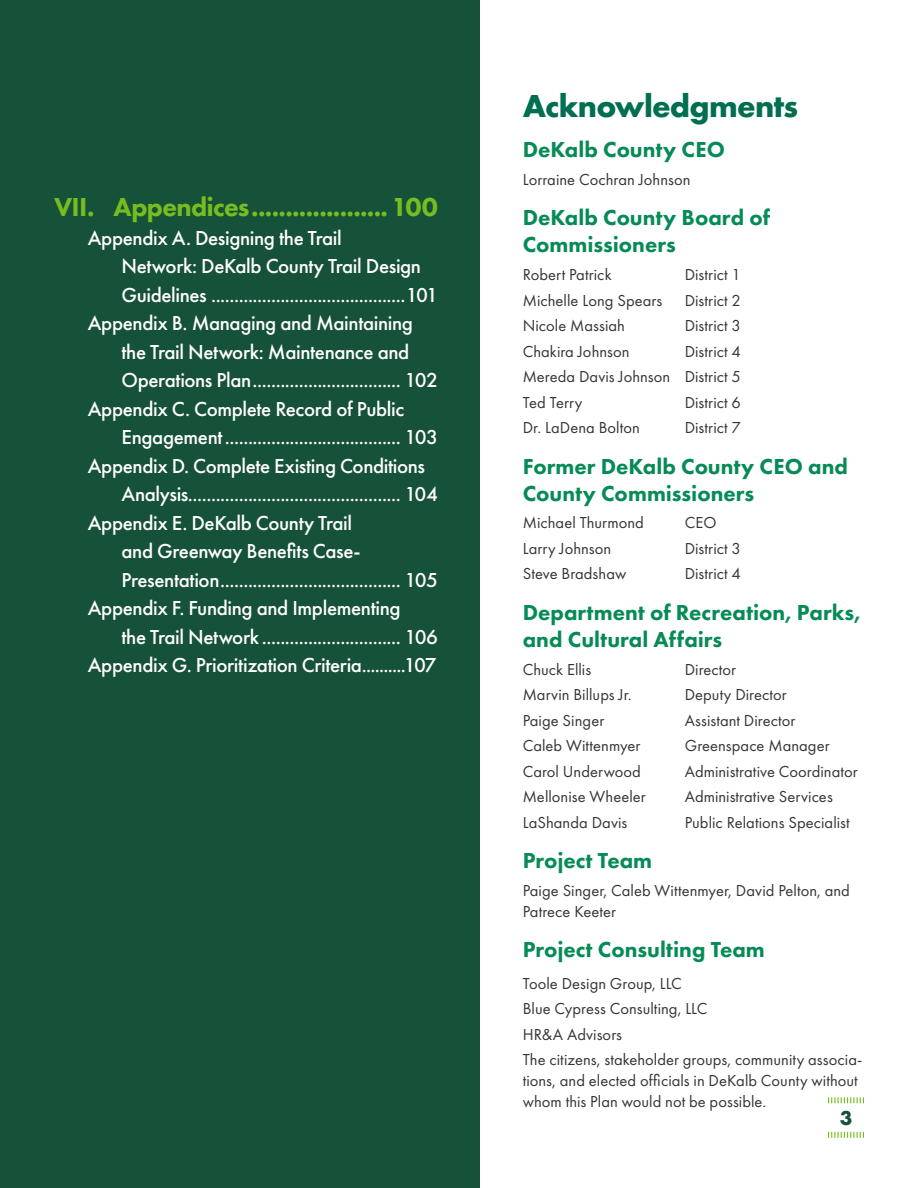
<style>
.page{position:relative;width:918px;height:1188px;background:#fff}
.page>*{position:absolute;margin:0;border:0;box-sizing:border-box;transform-origin:0 0}
.t1{font:700 33px "Futura PT";letter-spacing:-.025em;color:#006e51}
.t2{font:800 27px "Futura PT";letter-spacing:-.025em;color:#77bd1f}
.t3{font:800 22.5px/27px "Futura PT";color:#068b56}
.t4{font:500 21px "Futura PT";letter-spacing:-.02em;color:#fff}
.t5{font:700 21px "Futura PT";color:#165139}
.t6{font:16.5px/25.5px "Futura PT";letter-spacing:.005em;color:#363536}
</style>
<div class="page">
<div style="left:0;top:0;width:479px;height:1188px;background:#165139"></div>
<svg style="left:828px;top:1132px;width:36px;height:6px"></svg>
<svg style="left:828px;top:1097px;width:36px;height:6px"></svg>
<h2 class="t2" style="left:54px;top:190px;width:385px">VII. Appendices.................... 100</h2>
<p class="t4" style="left:88px;top:225px;width:256px">Appendix A. Designing the Trail</p>
<p class="t4" style="left:121px;top:253px;width:301px">Network: DeKalb County Trail Design</p>
<p class="t4" style="left:121px;top:282px;width:318px">Guidelines ..........................................101</p>
<p class="t4" style="left:88px;top:310px;width:327px">Appendix B. Managing and Maintaining</p>
<p class="t4" style="left:121px;top:339px;width:289px">the Trail Network: Maintenance and</p>
<p class="t4" style="left:121px;top:367px;width:318px">Operations Plan................................ 102</p>
<p class="t4" style="left:88px;top:396px;width:318px">Appendix C. Complete Record of Public</p>
<p class="t4" style="left:121px;top:424px;width:318px">Engagement...................................... 103</p>
<p class="t4" style="left:88px;top:453px;width:339px">Appendix D. Complete Existing Conditions</p>
<p class="t4" style="left:122px;top:481px;width:318px">Analysis.............................................. 104</p>
<p class="t4" style="left:88px;top:510px;width:266px">Appendix E. DeKalb County Trail</p>
<p class="t4" style="left:122px;top:538px;width:241px">and Greenway Benefits Case-</p>
<p class="t4" style="left:122px;top:567px;width:318px">Presentation....................................... 105</p>
<p class="t4" style="left:88px;top:595px;width:314px">Appendix F. Funding and Implementing</p>
<p class="t4" style="left:121px;top:624px;width:318px">the Trail Network .............................. 106</p>
<p class="t4" style="left:88px;top:652px;width:351px">Appendix G. Prioritization Criteria..........107</p>
<h1 class="t1" style="left:523px;top:84px;width:277px">Acknowledgments</h1>
<h3 class="t3" style="left:523px;top:136px;width:204px">DeKalb County CEO</h3>
<p class="t6" style="left:523px;top:166px;width:169px">Lorraine Cochran Johnson</p>
<h3 class="t3" style="left:523px;top:204px;width:249px">DeKalb County Board of<br>Commissioners</h3>
<p class="t6" style="left:523px;top:262px;width:90px">Robert Patrick</p>
<p class="t6" style="left:685px;top:262px;width:58px">District 1</p>
<p class="t6" style="left:523px;top:287px;width:141px">Michelle Long Spears</p>
<p class="t6" style="left:685px;top:287px;width:58px">District 2</p>
<p class="t6" style="left:523px;top:313px;width:104px">Nicole Massiah</p>
<p class="t6" style="left:685px;top:313px;width:58px">District 3</p>
<p class="t6" style="left:523px;top:338px;width:108px">Chakira Johnson</p>
<p class="t6" style="left:523px;top:338px;width:220px;text-align:justify;text-indent:162px">District 4<br>Mereda Davis Johnson District 5<br>Ted Terry</p>
<p class="t6" style="left:685px;top:389px;width:58px">District 6</p>
<p class="t6" style="left:523px;top:415px;width:119px">Dr. LaDena Bolton</p>
<p class="t6" style="left:685px;top:415px;width:58px">District 7</p>
<h3 class="t3" style="left:523px;top:452px;width:327px">Former DeKalb County CEO and<br>County Commissioners</h3>
<p class="t6" style="left:523px;top:510px;width:123px">Michael Thurmond</p>
<p class="t6" style="left:685px;top:510px;width:33px">CEO</p>
<p class="t6" style="left:523px;top:535px;width:90px">Larry Johnson</p>
<p class="t6" style="left:685px;top:535px;width:58px">District 3</p>
<p class="t6" style="left:523px;top:561px;width:105px">Steve Bradshaw</p>
<p class="t6" style="left:685px;top:561px;width:58px">District 4</p>
<h3 class="t3" style="left:523px;top:598px;width:339px">Department of Recreation, Parks, and Cultural Affairs</h3>
<p class="t6" style="left:523px;top:656px;width:70px">Chuck Ellis</p>
<p class="t6" style="left:685px;top:656px;width:53px">Director</p>
<p class="t6" style="left:523px;top:682px;width:110px">Marvin Billups Jr.</p>
<p class="t6" style="left:685px;top:682px;width:104px">Deputy Director</p>
<p class="t6" style="left:523px;top:707px;width:83px">Paige Singer</p>
<p class="t6" style="left:685px;top:707px;width:112px">Assistant Director</p>
<p class="t6" style="left:523px;top:733px;width:119px">Caleb Wittenmyer</p>
<p class="t6" style="left:685px;top:733px;width:146px">Greenspace Manager</p>
<p class="t6" style="left:523px;top:758px;width:120px">Carol Underwood</p>
<p class="t6" style="left:685px;top:758px;width:175px">Administrative Coordinator</p>
<p class="t6" style="left:523px;top:784px;width:125px">Mellonise Wheeler</p>
<p class="t6" style="left:685px;top:784px;width:150px">Administrative Services</p>
<p class="t6" style="left:523px;top:809px;width:106px">LaShanda Davis</p>
<p class="t6" style="left:685px;top:809px;width:166px">Public Relations Specialist</p>
<h3 class="t3" style="left:523px;top:847px;width:131px">Project Team</h3>
<p class="t6" style="left:523px;top:880px;width:329px;line-height:21px">Paige Singer, Caleb Wittenmyer, David Pelton, and<br>Patrece Keeter</p>
<h3 class="t3" style="left:523px;top:936px;width:244px">Project Consulting Team</h3>
<p class="t6" style="left:523px;top:970px;width:341px">Toole Design Group, LLC<br>Blue Cypress Consulting, LLC<br>HR&amp;A Advisors<br>The citizens, stakeholder groups, community associa-</p>
<p class="t6" style="left:523px;top:1070px;width:337px;line-height:21px">tions, and elected officials in DeKalb County without whom this Plan would not be possible.</p>
<p class="t5" style="left:840px;top:1104px;width:14px">3</p>
</div>
